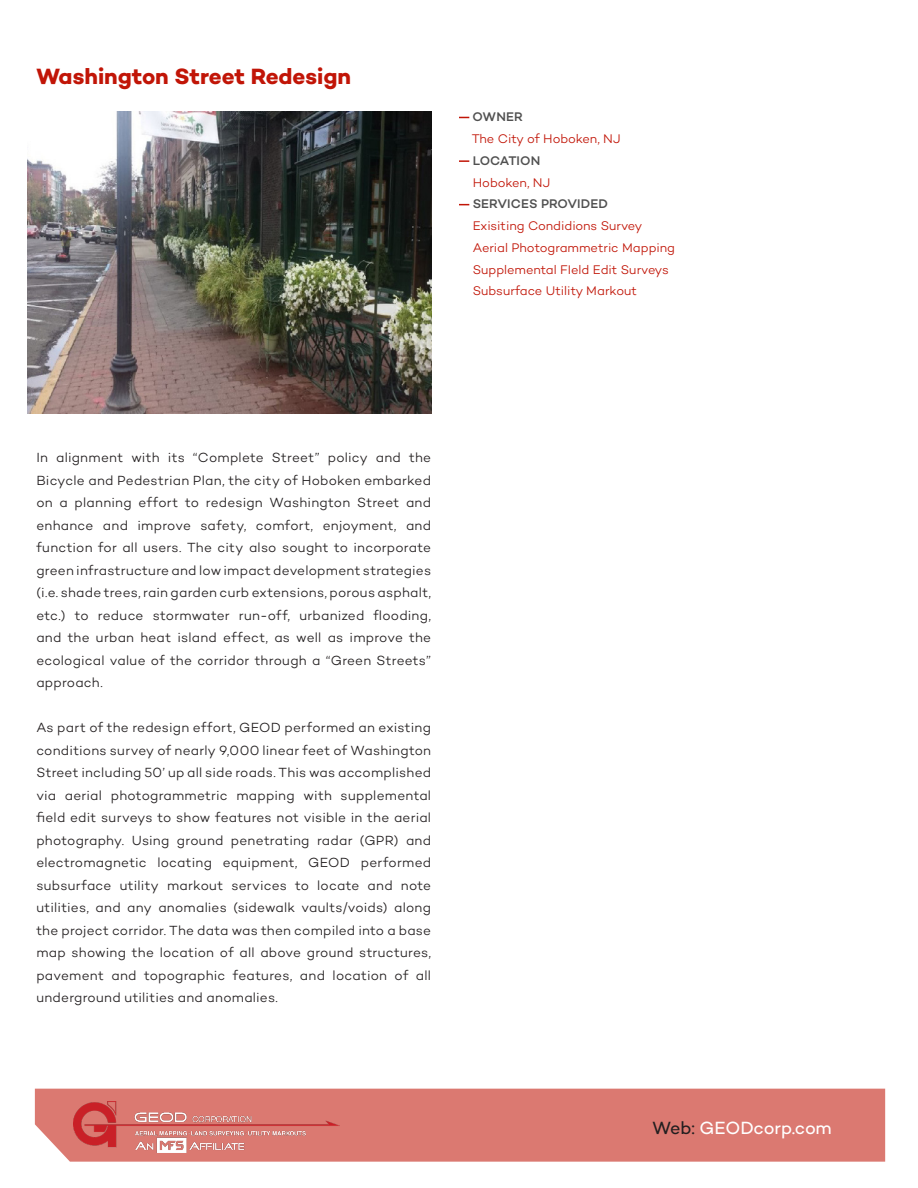
<style>
.page{position:relative;width:918px;height:1188px;background:#fff}
.page>*{position:absolute;margin:0;border:0;box-sizing:border-box;transform-origin:0 0}
.t1{font:700 22.5px "Campton";letter-spacing:-.005em;color:#c11507}
.t2{font:18px "Campton";letter-spacing:-.01em;color:#fff}
.t3{font:300 13.5px/22.5px "Campton";letter-spacing:.015em;color:#231f20;text-align:justify}
.t4{font:300 12.75px "Campton";letter-spacing:-.005em;color:#c11507}
.t5{font:500 12.75px "Campton";letter-spacing:.005em;color:#505050}
.s1{color:#231f20}
</style>
<div class="page">
<img style="left:28px;top:111px;width:403px;height:303px">
<svg style="left:459px;top:160px;width:10px;height:2px"></svg>
<div style="left:35px;top:1089px;width:850px;height:73px;background:#db7971"></div>
<img style="left:73px;top:1101px;width:267px;height:51px">
<p class="t1" style="left:36px;top:62px;width:316px">Washington Street Redesign</p>
<p class="t5" style="left:472px;top:109px;width:52px">OWNER</p>
<p class="t4" style="left:472px;top:131px;width:150px">The City of Hoboken, NJ</p>
<p class="t5" style="left:473px;top:153px;width:69px">LOCATION</p>
<p class="t4" style="left:473px;top:174px;width:79px">Hoboken, NJ</p>
<p class="t5" style="left:473px;top:196px;width:137px">SERVICES PROVIDED</p>
<p class="t4" style="left:473px;top:218px;width:171px">Exisiting Condidions Survey</p>
<p class="t4" style="left:473px;top:240px;width:204px">Aerial Photogrammetric Mapping</p>
<p class="t4" style="left:473px;top:261px;width:198px">Supplemental FIeld Edit Surveys</p>
<p class="t4" style="left:473px;top:283px;width:166px">Subsurface Utility Markout</p>
<p class="t3" style="left:36px;top:446px;width:396px">In alignment with its “Complete Street” policy and the Bicycle and Pedestrian Plan, the city of Hoboken embarked on a planning effort to redesign Washington Street and enhance and improve safety, comfort, enjoyment, and function for all users. The city also sought to incorporate green infrastructure and low impact development strategies (i.e. shade trees, rain garden curb extensions, porous asphalt, etc.) to reduce stormwater run-off, urbanized flooding, and the urban heat island effect, as well as improve the ecological value of the corridor through a “Green Streets” approach.</p>
<p class="t3" style="left:36px;top:716px;width:396px">As part of the redesign effort, GEOD performed an existing conditions survey of nearly 9,000 linear feet of Washington Street including 50’ up all side roads. This was accomplished via aerial photogrammetric mapping with supplemental field edit surveys to show features not visible in the aerial photography. Using ground penetrating radar (GPR) and electromagnetic locating equipment, GEOD performed subsurface utility markout services to locate and note utilities, and any anomalies (sidewalk vaults/voids) along the project corridor. The data was then compiled into a base map showing the location of all above ground structures, pavement and topographic features, and location of all underground utilities and anomalies.</p>
<p class="t2" style="left:652px;top:1117px;width:181px"><span class="s1">Web:</span> GEODcorp.com</p>
</div>
